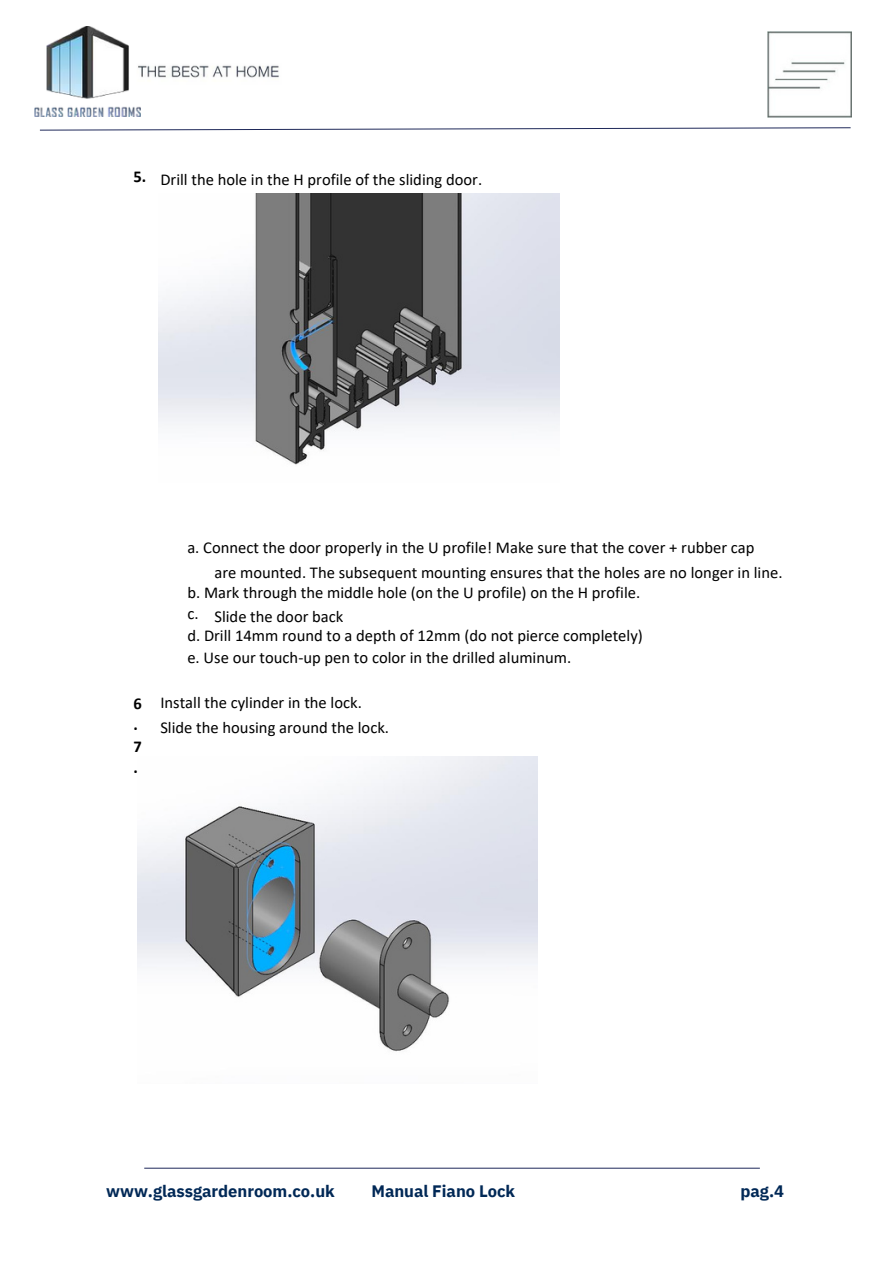
<style>
.page{position:relative;width:894px;height:1264px;background:#fff}
.page>*{position:absolute;margin:0;border:0;box-sizing:border-box;transform-origin:0 0}
.t1{font:16.5px "Calibri";color:#000}
.t2{font:700 16.5px "IBM Plex Sans";letter-spacing:-.005em;color:#002856}
.t3{font:700 16.5px/21.3px "Calibri";color:#000}
</style>
<div class="page">
<hr style="left:144px;top:1167px;width:615px;height:1px;background:#1e2859">
<svg style="left:39px;top:127px;width:812px;height:4px"></svg>
<img style="left:767px;top:32px;width:84px;height:85px">
<img style="left:159px;top:194px;width:400px;height:271px">
<img style="left:137px;top:756px;width:400px;height:296px">
<img style="left:137px;top:65px;width:142px;height:52px">
<img style="left:35px;top:26px;width:106px;height:90px">
<p class="t3" style="left:133px;top:167px;width:14px">5.</p>
<p class="t1" style="left:160px;top:172px;width:323px">Drill the hole in the H profile of the sliding door.</p>
<h1 class="t3" style="left:133px;top:694px;width:10px">6 .<br>7 .</h1>
<p class="t1" style="left:187px;top:541px;width:568px">a. Connect the door properly in the U profile! Make sure that the cover + rubber cap</p>
<p class="t1" style="left:214px;top:566px;width:569px">are mounted. The subsequent mounting ensures that the holes are no longer in line.</p>
<p class="t1" style="left:187px;top:585px;width:454px">b. Mark through the middle hole (on the U profile) on the H profile.</p>
<p class="t1" style="left:187px;top:607px;width:13px">c.</p>
<p class="t1" style="left:214px;top:609px;width:130px">Slide the door back</p>
<p class="t1" style="left:187px;top:628px;width:457px">d. Drill 14mm round to a depth of 12mm (do not pierce completely)</p>
<p class="t1" style="left:187px;top:650px;width:385px">e. Use our touch-up pen to color in the drilled aluminum.</p>
<p class="t1" style="left:160px;top:695px;width:203px">Install the cylinder in the lock.</p>
<h1 class="t1" style="left:160px;top:720px;width:230px">Slide the housing around the lock.</h1>
<h1 class="t2" style="left:106px;top:1180px;width:230px">www.glassgardenroom.co.uk</h1>
<p class="t2" style="left:371px;top:1180px;width:145px">Manual Fiano Lock</p>
<p class="t2" style="left:740px;top:1180px;width:45px">pag.4</p>
</div>
